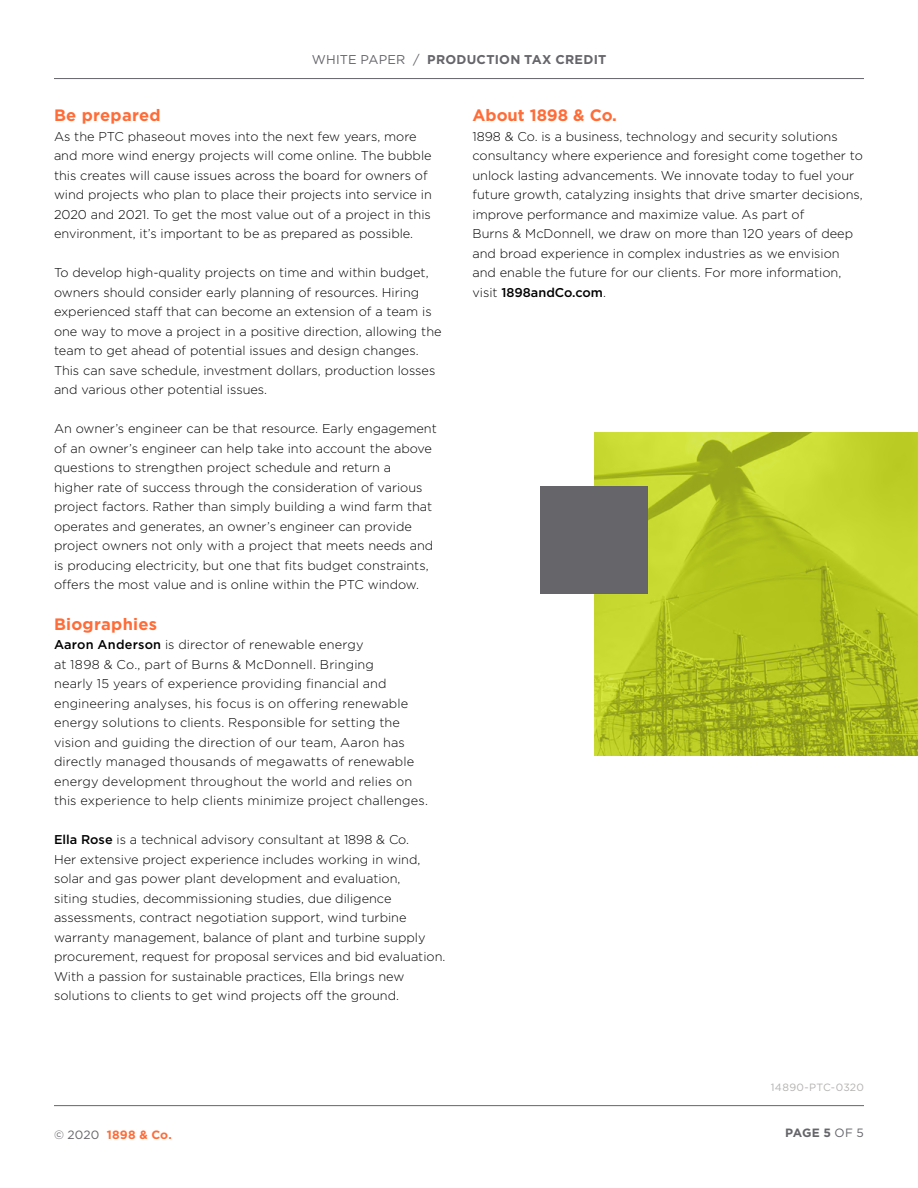
<style>
.page{position:relative;width:918px;height:1188px;background:#fff}
.page>*{position:absolute;margin:0;border:0;box-sizing:border-box;transform-origin:0 0}
.t1{font:700 16.5px "Gotham";letter-spacing:.015em;color:#ff6c37}
.t2{font:300 12.75px/19.5px "Gotham";color:#000}
.t3{font:700 12.75px "Gotham";letter-spacing:.02em;color:#65656a}
.t4{font:700 12px "Gotham";letter-spacing:.025em;color:#ff6c37}
.t5{font:700 12px "Gotham";color:#65656a}
.t6{font:10.5px "Gotham";letter-spacing:.02em;color:#b4b2b1}
.s1{font-weight:400}
.s2{font-weight:500}
.s3{font-weight:400;color:#65656a}
</style>
<div class="page">
<hr style="left:54px;top:78px;width:810px;height:1px;background:#65656a">
<hr style="left:54px;top:1105px;width:810px;height:1px;background:#65656a">
<svg style="left:594px;top:432px;width:324px;height:324px;background:#b5c625"></svg>
<div style="left:540px;top:486px;width:108px;height:108px;background:#65656a"></div>
<p class="t3" style="left:312px;top:51px;width:296px"><span class="s1">WHITE PAPER /</span> PRODUCTION TAX CREDIT</p>
<p class="t1" style="left:54px;top:104px;width:108px">Be prepared</p>
<p class="t2" style="left:54px;top:126px;width:379px">As the PTC phaseout moves into the next few years, more and more wind energy projects will come online. The bubble this creates will cause issues across the board for owners of wind projects who plan to place their projects into service in 2020 and 2021. To get the most value out of a project in this environment, it’s important to be as prepared as possible.</p>
<p class="t2" style="left:54px;top:263px;width:389px">To develop high-quality projects on time and within budget, owners should consider early planning of resources. Hiring experienced staff that can become an extension of a team is one way to move a project in a positive direction, allowing the team to get ahead of potential issues and design changes.<br>This can save schedule, investment dollars, production losses and various other potential issues.</p>
<p class="t2" style="left:54px;top:419px;width:384px">An owner’s engineer can be that resource. Early engagement of an owner’s engineer can help take into account the above questions to strengthen project schedule and return a<br>higher rate of success through the consideration of various project factors. Rather than simply building a wind farm that operates and generates, an owner’s engineer can provide project owners not only with a project that meets needs and is producing electricity, but one that fits budget constraints, offers the most value and is online within the PTC window.</p>
<p class="t1" style="left:54px;top:613px;width:105px">Biographies</p>
<p class="t2" style="left:54px;top:635px;width:376px"><span class="s2">Aaron Anderson</span> is director of renewable energy<br>at 1898 &amp; Co., part of Burns &amp; McDonnell. Bringing<br>nearly 15 years of experience providing financial and engineering analyses, his focus is on offering renewable energy solutions to clients. Responsible for setting the vision and guiding the direction of our team, Aaron has directly managed thousands of megawatts of renewable energy development throughout the world and relies on this experience to help clients minimize project challenges.</p>
<p class="t2" style="left:54px;top:830px;width:393px"><span class="s2">Ella Rose</span> is a technical advisory consultant at 1898 &amp; Co.<br>Her extensive project experience includes working in wind, solar and gas power plant development and evaluation,<br>siting studies, decommissioning studies, due diligence assessments, contract negotiation support, wind turbine warranty management, balance of plant and turbine supply procurement, request for proposal services and bid evaluation.<br>With a passion for sustainable practices, Ella brings new solutions to clients to get wind projects off the ground.</p>
<p class="t1" style="left:472px;top:104px;width:146px">About 1898 &amp; Co.</p>
<p class="t2" style="left:472px;top:126px;width:392px">1898 &amp; Co. is a business, technology and security solutions consultancy where experience and foresight come together to unlock lasting advancements. We innovate today to fuel your future growth, catalyzing insights that drive smarter decisions, improve performance and maximize value. As part of<br>Burns &amp; McDonnell, we draw on more than 120 years of deep and broad experience in complex industries as we envision and enable the future for our clients. For more information, visit <span class="s2">1898andCo.com</span>.</p>
<p class="t6" style="left:771px;top:1081px;width:95px">14890-PTC-0320</p>
<p class="t4" style="left:54px;top:1127px;width:119px"><span class="s3">© 2020</span> 1898 &amp; Co.</p>
<p class="t5" style="left:785px;top:1124px;width:80px">PAGE 5 <span class="s1">OF 5</span></p>
</div>
